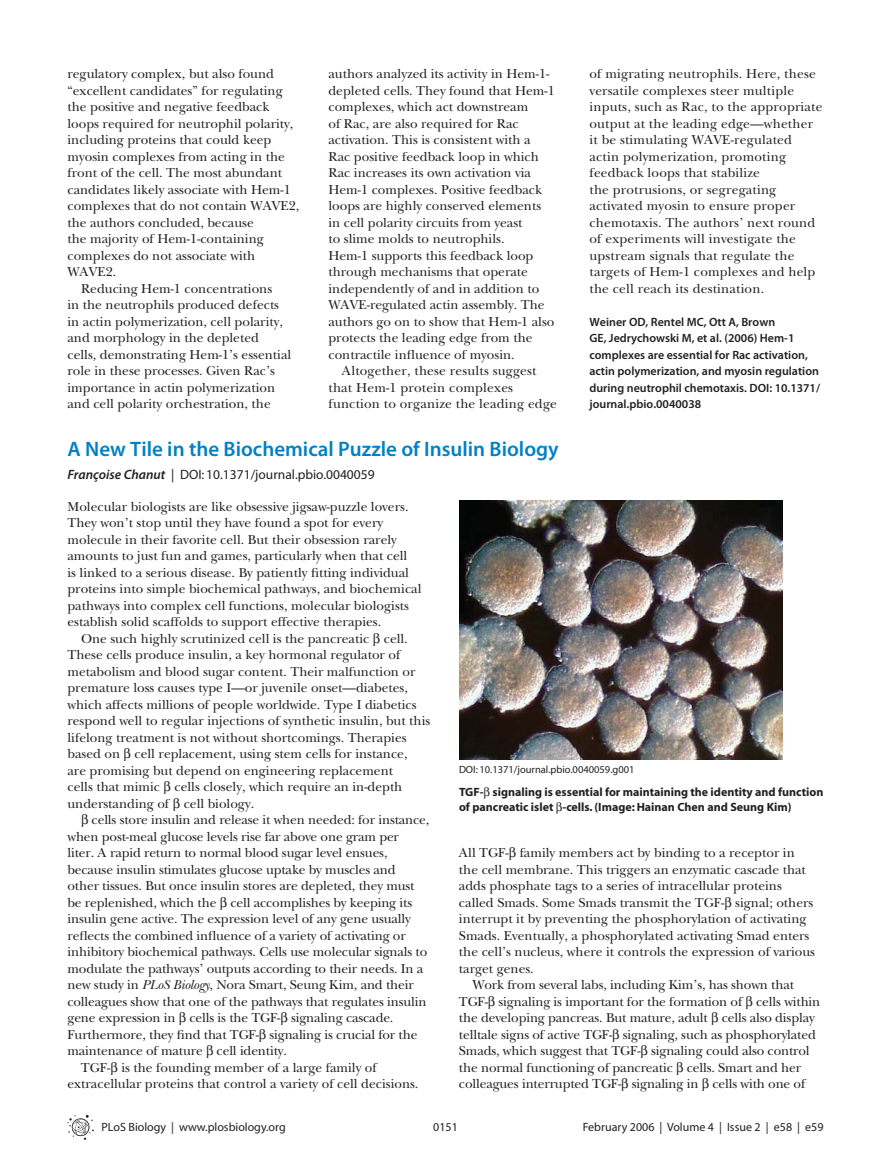
<style>
.page{position:relative;width:891px;height:1175px;background:#fff}
.page>*{position:absolute;margin:0;border:0;box-sizing:border-box;transform-origin:0 0}
.t1{font:600 21px "P Lo S Sans";color:#0081c6}
.t2{font:500 13.5px/16.5px "PLB Iserif";color:#231f20}
.t3{font:13.5px "Myriad";color:#231f20}
.t4{font:600 12px/16.5px "P Lo S Sans";color:#231f20}
.t5{font:700 12px/15px "Myriad";color:#231f20}
.t6{font:12px "Myriad";color:#231f20}
.t7{font:10.5px "Myriad";color:#231f20}
.s1{font-family:"Myriad Pro";font-weight:600;font-style:italic}
.s2{font-style:italic}
.s3{font-family:"PLB Iserif";font-weight:500}
</style>
<div class="page">
<svg style="left:68px;top:1115px;width:26px;height:24px"></svg>
<img style="left:459px;top:500px;width:324px;height:259px">
<p class="t2" style="left:68px;top:67px;width:208px">regulatory complex, but also found</p>
<p class="t2" style="left:68px;top:83px;width:217px">“excellent candidates” for regulating</p>
<p class="t2" style="left:68px;top:99px;width:203px">the positive and negative feedback</p>
<p class="t2" style="left:68px;top:116px;width:227px">loops required for neutrophil polarity,</p>
<p class="t2" style="left:68px;top:132px;width:205px">including proteins that could keep</p>
<p class="t2" style="left:68px;top:149px;width:219px">myosin complexes from acting in the</p>
<p class="t2" style="left:68px;top:165px;width:216px">front of the cell. The most abundant</p>
<p class="t2" style="left:68px;top:182px;width:225px">candidates likely associate with Hem-1</p>
<p class="t2" style="left:68px;top:198px;width:233px">complexes that do not contain WAVE2,</p>
<p class="t2" style="left:68px;top:215px;width:188px">the authors concluded, because</p>
<p class="t2" style="left:68px;top:231px;width:198px">the majority of Hem-1-containing</p>
<p class="t2" style="left:68px;top:248px;width:189px">complexes do not associate with</p>
<p class="t2" style="left:68px;top:264px;width:50px">WAVE2.</p>
<p class="t2" style="left:81px;top:281px;width:193px">Reducing Hem-1 concentrations</p>
<p class="t2" style="left:68px;top:297px;width:213px">in the neutrophils produced defects</p>
<p class="t2" style="left:68px;top:314px;width:217px">in actin polymerization, cell polarity,</p>
<p class="t2" style="left:68px;top:330px;width:193px">and morphology in the depleted</p>
<p class="t2" style="left:68px;top:347px;width:225px">cells, demonstrating Hem-1’s essential</p>
<p class="t2" style="left:68px;top:363px;width:209px">role in these processes. Given Rac’s</p>
<p class="t2" style="left:68px;top:380px;width:209px">importance in actin polymerization</p>
<p class="t2" style="left:68px;top:396px;width:205px">and cell polarity orchestration, the</p>
<p class="t2" style="left:328px;top:66px;width:228px">authors analyzed its activity in Hem-1- depleted cells. They found that Hem-1 complexes, which act downstream<br>of Rac, are also required for Rac activation. This is consistent with a Rac positive feedback loop in which Rac increases its own activation via Hem-1 complexes. Positive feedback loops are highly conserved elements in cell polarity circuits from yeast<br>to slime molds to neutrophils.<br>Hem-1 supports this feedback loop through mechanisms that operate independently of and in addition to WAVE-regulated actin assembly. The authors go on to show that Hem-1 also protects the leading edge from the contractile influence of myosin.</p>
<p class="t2" style="left:328px;top:363px;width:230px;text-indent:14px">Altogether, these results suggest that Hem-1 protein complexes function to organize the leading edge</p>
<h1 class="t1" style="left:68px;top:441px;width:493px">A New Tile in the Biochemical Puzzle of Insulin Biology</h1>
<p class="t3" style="left:68px;top:469px;width:309px"><span class="s1">Françoise Chanut</span> | DOI: 10.1371/journal.pbio.0040059</p>
<p class="t2" style="left:589px;top:66px;width:235px">of migrating neutrophils. Here, these versatile complexes steer multiple inputs, such as Rac, to the appropriate output at the leading edge—whether it be stimulating WAVE-regulated actin polymerization, promoting feedback loops that stabilize<br>the protrusions, or segregating activated myosin to ensure proper chemotaxis. The authors’ next round of experiments will investigate the upstream signals that regulate the targets of Hem-1 complexes and help the cell reach its destination.</p>
<p class="t4" style="left:590px;top:315px;width:232px">Weiner OD, Rentel MC, Ott A, Brown<br>GE, Jedrychowski M, et al. (2006) Hem-1 complexes are essential for Rac activation, actin polymerization, and myosin regulation during neutrophil chemotaxis. DOI: 10.1371/ journal.pbio.0040038</p>
<p class="t2" style="left:68px;top:499px;width:355px">Molecular biologists are like obsessive jigsaw-puzzle lovers.<br>They won’t stop until they have found a spot for every molecule in their favorite cell. But their obsession rarely amounts to just fun and games, particularly when that cell<br>is linked to a serious disease. By patiently fitting individual proteins into simple biochemical pathways, and biochemical pathways into complex cell functions, molecular biologists establish solid scaffolds to support effective therapies.</p>
<p class="t2" style="left:68px;top:631px;width:364px;text-indent:14px">One such highly scrutinized cell is the pancreatic β cell.<br>These cells produce insulin, a key hormonal regulator of metabolism and blood sugar content. Their malfunction or premature loss causes type I—or juvenile onset—diabetes, which affects millions of people worldwide. Type I diabetics respond well to regular injections of synthetic insulin, but this lifelong treatment is not without shortcomings. Therapies based on β cell replacement, using stem cells for instance,<br>are promising but depend on engineering replacement<br>cells that mimic β cells closely, which require an in-depth understanding of β cell biology.</p>
<p class="t2" style="left:81px;top:812px;width:350px">β cells store insulin and release it when needed: for instance,</p>
<p class="t2" style="left:68px;top:829px;width:333px">when post-meal glucose levels rise far above one gram per</p>
<p class="t2" style="left:68px;top:845px;width:322px">liter. A rapid return to normal blood sugar level ensues,</p>
<p class="t2" style="left:68px;top:862px;width:330px">because insulin stimulates glucose uptake by muscles and</p>
<p class="t2" style="left:68px;top:878px;width:349px">other tissues. But once insulin stores are depleted, they must</p>
<p class="t2" style="left:68px;top:895px;width:346px">be replenished, which the β cell accomplishes by keeping its</p>
<p class="t2" style="left:68px;top:911px;width:345px">insulin gene active. The expression level of any gene usually</p>
<p class="t2" style="left:68px;top:928px;width:340px">reflects the combined influence of a variety of activating or</p>
<p class="t2" style="left:67px;top:944px;width:361px">inhibitory biochemical pathways. Cells use molecular signals to</p>
<p class="t2" style="left:67px;top:961px;width:357px">modulate the pathways’ outputs according to their needs. In a</p>
<p class="t2" style="left:67px;top:977px;width:348px">new study in <span class="s2">PLoS Biology</span>, Nora Smart, Seung Kim, and their</p>
<p class="t2" style="left:67px;top:994px;width:361px">colleagues show that one of the pathways that regulates insulin</p>
<p class="t2" style="left:67px;top:1010px;width:327px">gene expression in β cells is the TGF-β signaling cascade.</p>
<p class="t2" style="left:67px;top:1027px;width:352px">Furthermore, they find that TGF-β signaling is crucial for the</p>
<p class="t2" style="left:67px;top:1043px;width:221px">maintenance of mature β cell identity.</p>
<p class="t2" style="left:81px;top:1060px;width:297px">TGF-β is the founding member of a large family of</p>
<p class="t2" style="left:67px;top:1076px;width:353px">extracellular proteins that control a variety of cell decisions.</p>
<p class="t7" style="left:459px;top:765px;width:177px">DOI: 10.1371/journal.pbio.0040059.g001</p>
<p class="t5" style="left:459px;top:785px;width:366px">TGF-<span class="s3">β</span> signaling is essential for maintaining the identity and function of pancreatic islet <span class="s3">β</span>-cells. (Image: Hainan Chen and Seung Kim)</p>
<p class="t2" style="left:459px;top:845px;width:337px">All TGF-β family members act by binding to a receptor in</p>
<p class="t2" style="left:459px;top:861px;width:348px">the cell membrane. This triggers an enzymatic cascade that</p>
<p class="t2" style="left:459px;top:878px;width:324px">adds phosphate tags to a series of intracellular proteins</p>
<p class="t2" style="left:459px;top:894px;width:356px">called Smads. Some Smads transmit the TGF-β signal; others</p>
<p class="t2" style="left:459px;top:911px;width:349px">interrupt it by preventing the phosphorylation of activating</p>
<p class="t2" style="left:459px;top:927px;width:352px">Smads. Eventually, a phosphorylated activating Smad enters</p>
<p class="t2" style="left:459px;top:944px;width:358px">the cell’s nucleus, where it controls the expression of various</p>
<p class="t2" style="left:459px;top:960px;width:76px">target genes.</p>
<p class="t2" style="left:472px;top:977px;width:323px">Work from several labs, including Kim’s, has shown that</p>
<p class="t2" style="left:459px;top:993px;width:363px">TGF-β signaling is important for the formation of β cells within</p>
<p class="t2" style="left:459px;top:1010px;width:357px">the developing pancreas. But mature, adult β cells also display</p>
<p class="t2" style="left:459px;top:1026px;width:358px">telltale signs of active TGF-β signaling, such as phosphorylated</p>
<p class="t2" style="left:459px;top:1043px;width:352px">Smads, which suggest that TGF-β signaling could also control</p>
<p class="t2" style="left:459px;top:1059px;width:344px">the normal functioning of pancreatic β cells. Smart and her</p>
<p class="t2" style="left:459px;top:1076px;width:348px">colleagues interrupted TGF-β signaling in β cells with one of</p>
<p class="t6" style="left:102px;top:1122px;width:186px">PLoS Biology | www.plosbiology.org</p>
<p class="t6" style="left:433px;top:1122px;width:26px">0151</p>
<p class="t6" style="left:583px;top:1122px;width:242px">February 2006 | Volume 4 | Issue 2 | e58 | e59</p>
</div>
